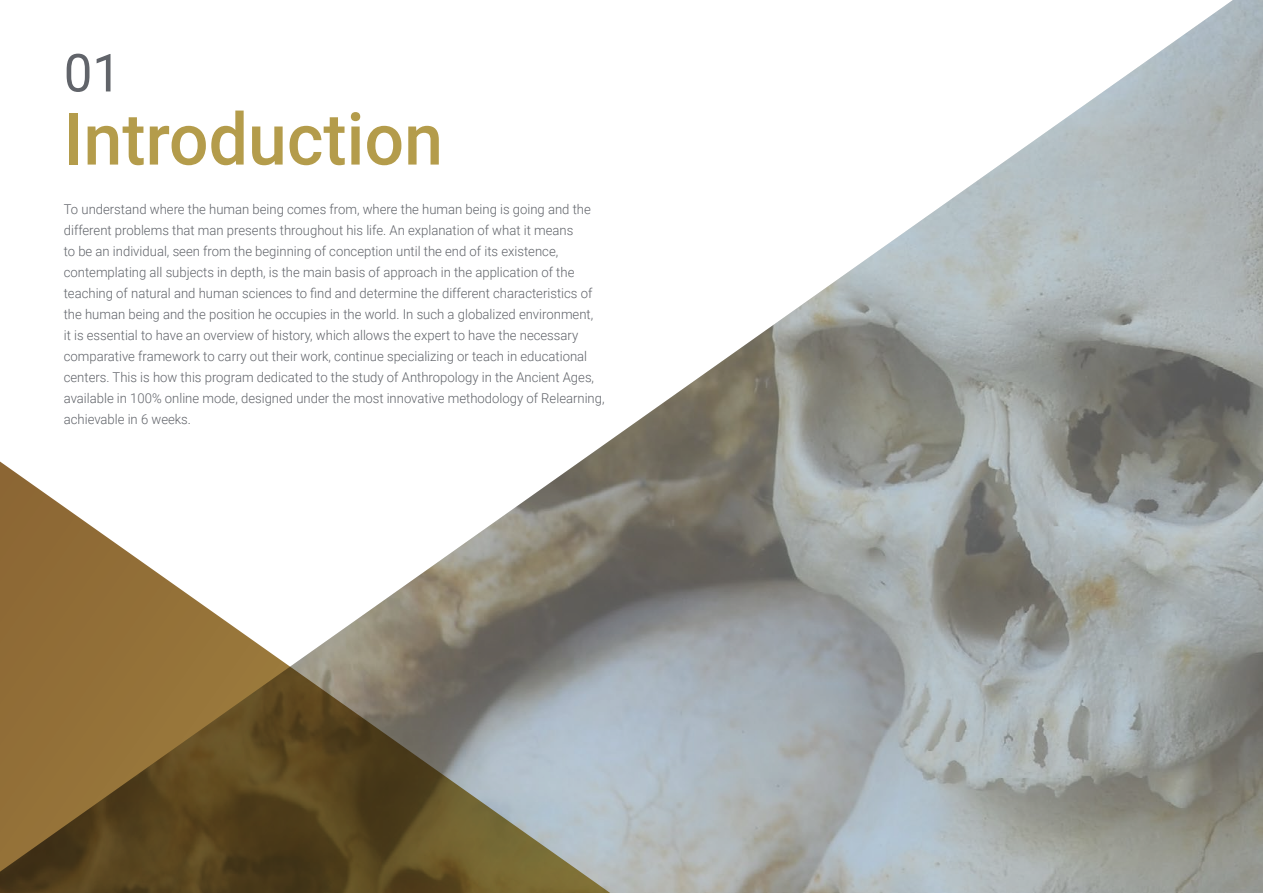
<style>
.page{position:relative;width:1263px;height:893px;background:#fff}
.page>*{position:absolute;margin:0;border:0;box-sizing:border-box;transform-origin:0 0}
.t1{font:500 72px "Roboto";color:#b49c4b}
.t2{font:52.5px "Roboto";color:#61646a}
.t3{font:300 13.5px/21px "Roboto";color:#61646a}
</style>
<div class="page">
<img style="left:602px;top:0;width:661px;height:893px">
<svg style="left:0;top:446px;width:640px;height:447px"></svg>
<h2 class="t2" style="left:64px;top:36px;width:59px">01</h2>
<h1 class="t1" style="left:64px;top:89px;width:381px">Introduction</h1>
<p class="t3" style="left:64px;top:198px;width:542px">To understand where the human being comes from, where the human being is going and the different problems that man presents throughout his life. An explanation of what it means<br>to be an individual, seen from the beginning of conception until the end of its existence, contemplating all subjects in depth, is the main basis of approach in the application of the teaching of natural and human sciences to find and determine the different characteristics of the human being and the position he occupies in the world. In such a globalized environment,<br>it is essential to have an overview of history, which allows the expert to have the necessary comparative framework to carry out their work, continue specializing or teach in educational centers. This is how this program dedicated to the study of Anthropology in the Ancient Ages, available in 100% online mode, designed under the most innovative methodology of Relearning, achievable in 6 weeks.</p>
</div>
